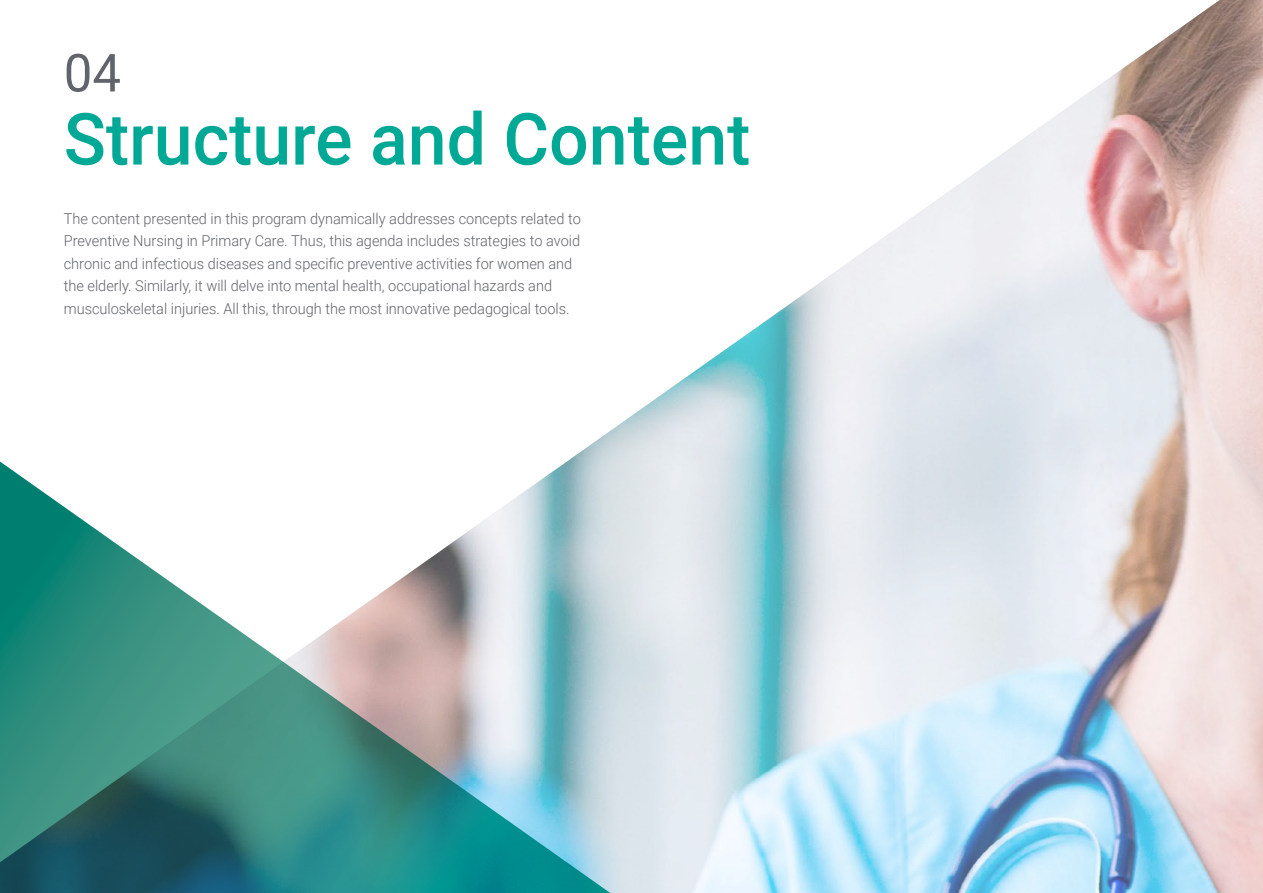
<style>
.page{position:relative;width:1263px;height:893px;background:#fff}
.page>*{position:absolute;margin:0;border:0;box-sizing:border-box;transform-origin:0 0}
.t1{font:500 72px "Roboto";color:#00a996}
.t2{font:52.5px "Roboto";color:#61646a}
.t3{font:300 15px/22.5px "Roboto";color:#61646a}
</style>
<div class="page">
<img style="left:589px;top:0;width:674px;height:893px">
<svg style="left:0;top:446px;width:640px;height:447px"></svg>
<h2 class="t2" style="left:64px;top:36px;width:59px">04</h2>
<h1 class="t1" style="left:64px;top:89px;width:688px">Structure and Content</h1>
<p class="t3" style="left:64px;top:207px;width:518px">The content presented in this program dynamically addresses concepts related to Preventive Nursing in Primary Care. Thus, this agenda includes strategies to avoid chronic and infectious diseases and specific preventive activities for women and the elderly. Similarly, it will delve into mental health, occupational hazards and musculoskeletal injuries. All this, through the most innovative pedagogical tools.</p>
</div>
